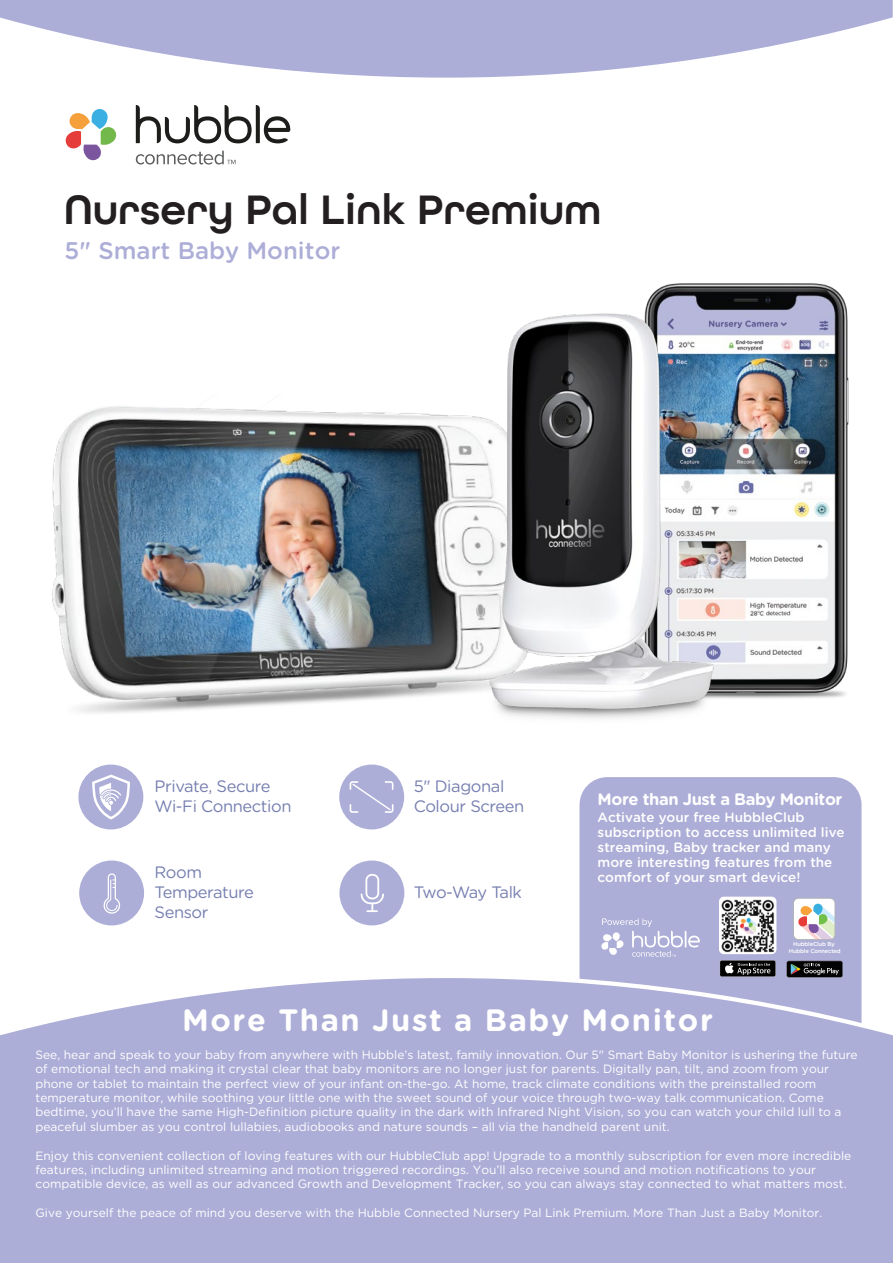
<style>
.page{position:relative;width:893px;height:1263px;background:#fff}
.page>*{position:absolute;margin:0;border:0;box-sizing:border-box;transform-origin:0 0}
.t1{font:600 43.5px "All Round Gothic";color:#231f20}
.t2{font:700 30.9px "Gotham Rounded";letter-spacing:.05em;color:#fff}
.t3{font:500 24px "Gotham Rounded";color:#adaed7}
.t4{font:16.5px/19.8px "Gotham Rounded";letter-spacing:-.025em;color:#767fb0}
.t5{font:700 16.5px "Gotham Rounded";letter-spacing:-.025em;color:#fff}
.t6{font:16.5px "Gotham Rounded";letter-spacing:-.045em;color:#767fb0}
.t7{font:500 13.5px/15px "Gotham Rounded";color:#fff}
.t8{font:12px/14.4px "Gotham";color:#fff}
.t9{font:500 5.7px/6.3px "Gotham Rounded";letter-spacing:-.025em;color:#fff;text-align:center}
</style>
<div class="page">
<div style="left:579px;top:777px;width:282px;height:286px;background:#adaed7;border-radius:28px"></div>
<svg style="left:601px;top:918px;width:99px;height:39px"></svg>
<svg style="left:720px;top:960px;width:55px;height:16px"></svg>
<svg style="left:725px;top:963px;width:45px;height:6px"></svg>
<svg style="left:787px;top:961px;width:56px;height:8px"></svg>
<div style="left:793px;top:898px;width:42px;height:41px;background:#fff;border-radius:5px"></div>
<img style="left:719px;top:897px;width:57px;height:57px">
<div style="left:793px;top:898px;width:42px;height:42px;border:1px solid #b1b4b6;border-radius:5px"></div>
<svg style="left:798px;top:904px;width:37px;height:35px"></svg>
<div style="left:0;top:978px;width:893px;height:285px;background:#adaed7"></div>
<div style="left:79px;top:860px;width:65px;height:65px;background:#adaed7;border-radius:50%"></div>
<svg style="left:103px;top:873px;width:17px;height:41px"></svg>
<div style="left:339px;top:764px;width:65px;height:65px;background:#adaed7;border-radius:50%"></div>
<svg style="left:349px;top:781px;width:45px;height:32px"></svg>
<div style="left:339px;top:860px;width:65px;height:65px;background:#adaed7;border-radius:50%"></div>
<svg style="left:361px;top:874px;width:23px;height:38px"></svg>
<img style="left:763px;top:283px;width:86px;height:416px">
<img style="left:52px;top:406px;width:365px;height:307px">
<img style="left:417px;top:283px;width:346px;height:501px">
<svg style="left:0;top:0;width:893px;height:78px;fill:#adaed7"></svg>
<svg style="left:136px;top:105px;width:154px;height:38px"></svg>
<svg style="left:65px;top:109px;width:52px;height:52px"></svg>
<svg style="left:136px;top:151px;width:99px;height:13px"></svg>
<div style="left:78px;top:764px;width:65px;height:65px;background:#adaed7;border-radius:50%"></div>
<svg style="left:92px;top:774px;width:38px;height:45px"></svg>
<h1 class="t1" style="left:64px;top:183px;width:539px">Nursery Pal Link Premium</h1>
<h3 class="t3" style="left:65px;top:233px;width:277px">5" Smart Baby Monitor</h3>
<h3 class="t4" style="left:155px;top:776px;width:138px">Private, Secure<br>Wi-Fi Connection</h3>
<h3 class="t4" style="left:155px;top:862px;width:101px">Room<br>Temperature<br>Sensor</h3>
<h3 class="t4" style="left:414px;top:776px;width:112px">5" Diagonal<br>Colour Screen</h3>
<h3 class="t6" style="left:414px;top:881px;width:110px">Two-Way Talk</h3>
<h3 class="t5" style="left:598px;top:787px;width:246px">More than Just a Baby Monitor</h3>
<p class="t7" style="left:598px;top:809px;width:249px">Activate your free HubbleClub subscription to access unlimited live streaming, Baby tracker and many more interesting features from the comfort of your smart device!</p>
<p class="t9" style="left:789px;top:941px;width:53px">HubbleClub By<br>Hubble Connected</p>
<h2 class="t2" style="left:182px;top:997px;width:532px">More Than Just a Baby Monitor</h2>
<p class="t8" style="left:35px;top:1047px;width:824px">See, hear and speak to your baby from anywhere with Hubble’s latest, family innovation. Our 5" Smart Baby Monitor is ushering the future of emotional tech and making it crystal clear that baby monitors are no longer just for parents. Digitally pan, tilt, and zoom from your phone or tablet to maintain the perfect view of your infant on-the-go. At home, track climate conditions with the preinstalled room temperature monitor, while soothing your little one with the sweet sound of your voice through two-way talk communication. Come bedtime, you’ll have the same High-Definition picture quality in the dark with Infrared Night Vision, so you can watch your child lull to a peaceful slumber as you control lullabies, audiobooks and nature sounds – all via the handheld parent unit.</p>
<p class="t8" style="left:35px;top:1148px;width:817px">Enjoy this convenient collection of loving features with our HubbleClub app! Upgrade to a monthly subscription for even more incredible features, including unlimited streaming and motion triggered recordings. You’ll also receive sound and motion notifications to your compatible device, as well as our advanced Growth and Development Tracker, so you can always stay connected to what matters most.</p>
<p class="t8" style="left:35px;top:1205px;width:788px">Give yourself the peace of mind you deserve with the Hubble Connected Nursery Pal Link Premium. More Than Just a Baby Monitor.</p>
</div>
